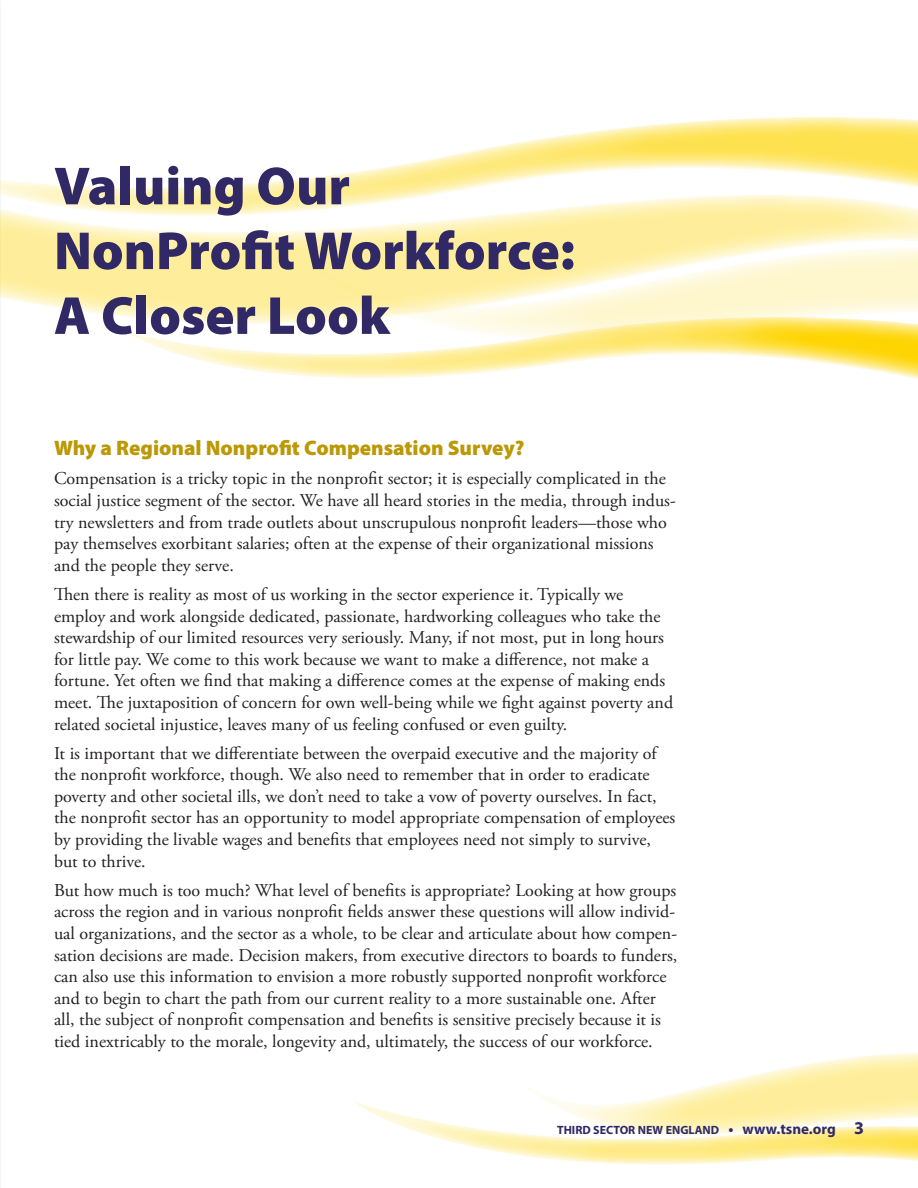
<style>
.page{position:relative;width:918px;height:1188px;background:#fff}
.page>*{position:absolute;margin:0;border:0;box-sizing:border-box;transform-origin:0 0}
.t1{font:900 54px "Myriad Pro";color:#302965}
.Header_Gold{font:900 21px "Myriad Pro";color:#bb9804}
.Body_Text{font:18px/21.6px "Adobe Garamond Pro";color:#231f20}
.t2{font:700 12px "Myriad Pro";color:#302965}
.s1{font-size:15px}
.s2{font-size:18px}
</style>
<div class="page">
<svg style="left:355px;top:1053px;width:563px;height:112px"></svg>
<svg style="left:128px;top:332px;width:790px;height:47px"></svg>
<svg style="left:0;top:117px;width:918px;height:78px"></svg>
<svg style="left:298px;top:324px;width:620px;height:15px"></svg>
<svg style="left:0;top:195px;width:918px;height:129px"></svg>
<p class="t1" style="left:54px;top:150px;width:298px">Valuing Our</p>
<p class="t1" style="left:54px;top:215px;width:523px">NonProfit Workforce:</p>
<p class="t1" style="left:54px;top:280px;width:337px">A Closer Look</p>
<p class="Header_Gold" style="left:54px;top:434px;width:472px">Why a Regional Nonprofit Compensation Survey?</p>
<p class="Body_Text" style="left:54px;top:469px;width:623px">Compensation is a tricky topic in the nonprofit sector; it is especially complicated in the social justice segment of the sector. We have all heard stories in the media, through indus&shy;try newsletters and from trade outlets about unscrupulous nonprofit leaders—those who pay themselves exorbitant salaries; often at the expense of their organizational missions and the people they serve.</p>
<p class="Body_Text" style="left:54px;top:584px;width:621px">Then there is reality as most of us working in the sector experience it. Typically we employ and work alongside dedicated, passionate, hardworking colleagues who take the stewardship of our limited resources very seriously. Many, if not most, put in long hours for little pay. We come to this work because we want to make a difference, not make a fortune. Yet often we find that making a difference comes at the expense of making ends meet. The juxtaposition of concern for own well-being while we fight against poverty and related societal injustice, leaves many of us feeling confused or even guilty.</p>
<p class="Body_Text" style="left:54px;top:743px;width:623px">It is important that we differentiate between the overpaid executive and the majority of the nonprofit workforce, though. We also need to remember that in order to eradicate poverty and other societal ills, we don’t need to take a vow of poverty ourselves. In fact, the nonprofit sector has an opportunity to model appropriate compensation of employees by providing the livable wages and benefits that employees need not simply to survive, but to thrive.</p>
<p class="Body_Text" style="left:54px;top:880px;width:625px">But how much is too much? What level of benefits is appropriate? Looking at how groups across the region and in various nonprofit fields answer these questions will allow individ&shy;ual organizations, and the sector as a whole, to be clear and articulate about how compen&shy;sation decisions are made. Decision makers, from executive directors to boards to funders, can also use this information to envision a more robustly supported nonprofit workforce and to begin to chart the path from our current reality to a more sustainable one. After all, the subject of nonprofit compensation and benefits is sensitive precisely because it is tied inextricably to the morale, longevity and, ultimately, the success of our workforce.</p>
<p class="t2" style="left:557px;top:1122px;width:308px">THIRD SECTOR NEW ENGLAND <span class="s1">• www.tsne.org</span> <span class="s2">3</span></p>
</div>
